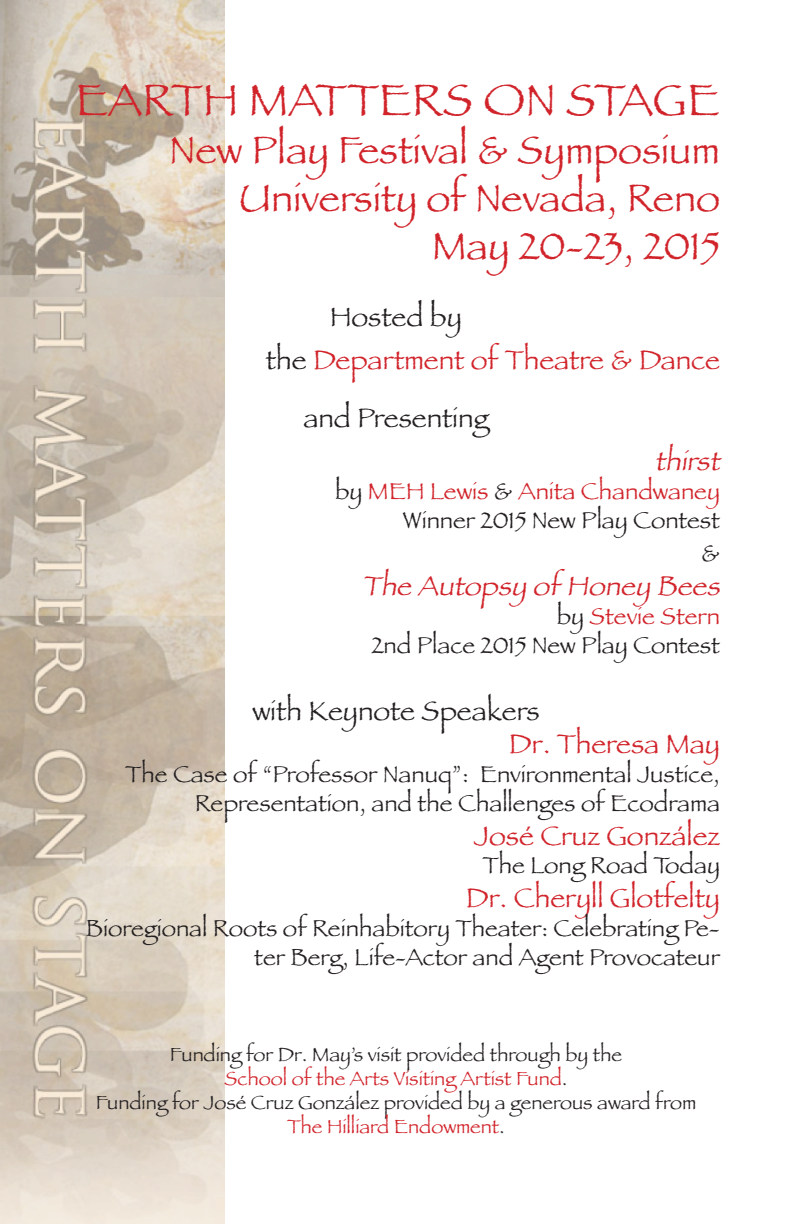
<style>
.page{position:relative;width:792px;height:1224px;background:#fff}
.page>*{position:absolute;margin:0;border:0;box-sizing:border-box;transform-origin:0 0}
.t1{font:46px "Papyrus";color:#d1232a}
.t2{font:40px "Papyrus";color:#d1232a}
.t3{font:28px "Papyrus";color:#d1232a}
.t4{font:28px "Papyrus";color:#231f20}
.t5{font:24px/28.8px "Papyrus";color:#231f20;text-align:right}
.t6{font:24px "Papyrus";color:#d1232a}
.t7{font:20px "Papyrus";color:#231f20}
.t8{font:20px "Papyrus";color:#d1232a}
.s1{color:#231f20}
</style>
<div class="page">
<img style="left:0;top:0;width:224px;height:1224px">
<p class="t1" style="left:75px;top:72px;width:646px">EARTH MATTERS ON STAGE</p>
<p class="t2" style="left:169px;top:126px;width:552px">New Play Festival &amp; Symposium</p>
<p class="t2" style="left:239px;top:174px;width:482px">University of Nevada, Reno</p>
<p class="t2" style="left:432px;top:222px;width:289px">May 20-23, 2015</p>
<p class="t4" style="left:330px;top:300px;width:133px">Hosted by</p>
<p class="t3" style="left:266px;top:343px;width:456px"><span class="s1">the</span> Department of Theatre &amp; Dance</p>
<p class="t4" style="left:303px;top:401px;width:187px">and Presenting</p>
<p class="t3" style="left:655px;top:444px;width:74px">thirst</p>
<p class="t6" style="left:335px;top:477px;width:386px"><span class="s1">by</span> MEH Lewis <span class="s1">&amp;</span> Anita Chandwaney</p>
<p class="t5" style="left:403px;top:505px;width:319px">Winner 2015 New Play Contest</p>
<p class="t5" style="left:701px;top:539px;width:20px">&amp;</p>
<p class="t3" style="left:362px;top:569px;width:367px">The Autopsy of Honey Bees</p>
<p class="t6" style="left:557px;top:601px;width:165px"><span class="s1">by</span> Stevie Stern</p>
<p class="t5" style="left:371px;top:630px;width:350px">2nd Place 2015 New Play Contest</p>
<p class="t4" style="left:252px;top:694px;width:289px">with Keynote Speakers</p>
<p class="t3" style="left:509px;top:727px;width:213px">Dr. Theresa May</p>
<p class="t5" style="left:125px;top:759px;width:596px">The Case of “Professor Nanuq”: Environmental Justice,<br>Representation, and the Challenges of Ecodrama</p>
<p class="t3" style="left:474px;top:819px;width:248px">José Cruz González</p>
<p class="t5" style="left:482px;top:851px;width:239px">The Long Road Today</p>
<p class="t3" style="left:466px;top:881px;width:256px">Dr. Cheryll Glotfelty</p>
<p class="t5" style="left:86px;top:913px;width:636px">Bioregional Roots of Reinhabitory Theater: Celebrating Pe&shy;ter Berg, Life-Actor and Agent Provocateur</p>
<p class="t7" style="left:170px;top:1042px;width:454px">Funding for Dr. May’s visit provided through by the</p>
<p class="t8" style="left:225px;top:1066px;width:344px">School of the Arts Visiting Artist Fund<span class="s1">.</span></p>
<p class="t7" style="left:96px;top:1090px;width:602px">Funding for José Cruz González provided by a generous award from</p>
<p class="t8" style="left:287px;top:1114px;width:219px">The Hilliard Endowment<span class="s1">.</span></p>
</div>
